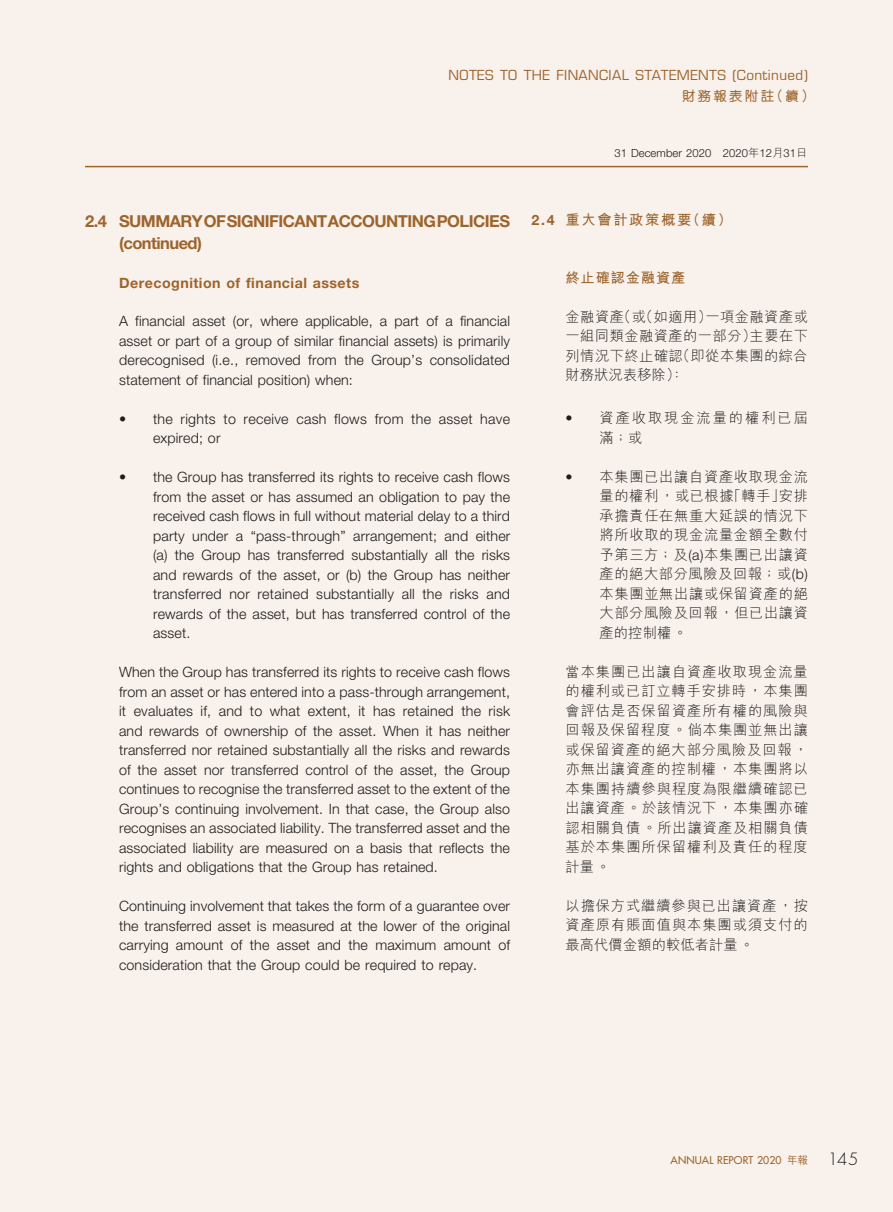
<style>
.page{position:relative;width:893px;height:1212px;background:#f9f1ec}
.page>*{position:absolute;margin:0;border:0;box-sizing:border-box;transform-origin:0 0}
.t1{font:700 16.5px/22.5px "Helvetica Neue LT Std";letter-spacing:-.03em;color:#9d642c}
.t2{font:300 16.5px "Futura Std";color:#1c1c1b}
.t3{font:300 14.25px/19.5px "Helvetica Neue LT Std";letter-spacing:.01em;color:#1c1c1b;text-align:justify}
.t4{font:300 14.25px/19.5px "M Hei HK";letter-spacing:.05em;color:#1c1c1b;text-align:justify}
.t5{font:700 14.25px "Helvetica Neue LT Std";letter-spacing:.035em;color:#9d642c}
.t6{font:300 14.25px/19.5px "M Hei HK";letter-spacing:.135em;color:#1c1c1b}
.t7{font:700 14.25px "M Hei HK";letter-spacing:.12em;color:#9d642c}
.t8{font:700 14.25px "M Hei HK";letter-spacing:.06em;color:#9d642c}
.t9{font:13.5px "Eurostile LT Std";letter-spacing:.03em;color:#9d642c}
.t10{font:500 13.5px "M Yuen HK";letter-spacing:.165em;color:#9d642c}
.t11{font:300 11.25px "Helvetica Neue LT Std";letter-spacing:.01em;color:#1c1c1b}
.t12{font:500 10.5px "Futura Std";letter-spacing:.01em;color:#9d642c}
.s1{font-family:"M Hei HK"}
.s2{font-family:"Helvetica Neue LT Std"}
</style>
<div class="page">
<hr style="left:85px;top:166px;width:723px;height:1px;background:#9d642c">
<p class="t9" style="left:449px;top:67px;width:361px">NOTES TO THE FINANCIAL STATEMENTS (Continued)</p>
<p class="t10" style="left:682px;top:87px;width:134px">財務報表附註（續）</p>
<p class="t11" style="left:614px;top:146px;width:195px">31 December 2020 2020<span class="s1">年</span>12<span class="s1">月</span>31<span class="s1">日</span></p>
<p class="t1" style="left:119px;top:209px;width:393px;text-indent:-34px">2.4 SUMMARY OF SIGNIFICANT ACCOUNTING POLICIES (continued)</p>
<p class="t5" style="left:119px;top:274px;width:242px">Derecognition of financial assets</p>
<p class="t3" style="left:119px;top:311px;width:393px">A financial asset (or, where applicable, a part of a financial asset or part of a group of similar financial assets) is primarily derecognised (i.e., removed from the Group’s consolidated statement of financial position) when:</p>
<p class="t3" style="left:153px;top:409px;width:359px;text-indent:-34px">• the rights to receive cash flows from the asset have expired; or</p>
<p class="t3" style="left:153px;top:467px;width:359px;text-indent:-34px">• the Group has transferred its rights to receive cash flows from the asset or has assumed an obligation to pay the received cash flows in full without material delay to a third party under a “pass-through” arrangement; and either (a) the Group has transferred substantially all the risks and rewards of the asset, or (b) the Group has neither transferred nor retained substantially all the risks and rewards of the asset, but has transferred control of the asset.</p>
<p class="t3" style="left:119px;top:662px;width:393px">When the Group has transferred its rights to receive cash flows from an asset or has entered into a pass-through arrangement, it evaluates if, and to what extent, it has retained the risk and rewards of ownership of the asset. When it has neither transferred nor retained substantially all the risks and rewards of the asset nor transferred control of the asset, the Group continues to recognise the transferred asset to the extent of the Group’s continuing involvement. In that case, the Group also recognises an associated liability. The transferred asset and the associated liability are measured on a basis that reflects the rights and obligations that the Group has retained.</p>
<p class="t3" style="left:119px;top:896px;width:393px">Continuing involvement that takes the form of a guarantee over the transferred asset is measured at the lower of the original carrying amount of the asset and the maximum amount of consideration that the Group could be required to repay.</p>
<p class="t7" style="left:531px;top:209px;width:202px"><span class="s2">2.4</span> 重大會計政策概要（續）</p>
<p class="t8" style="left:566px;top:267px;width:121px">終止確認金融資產</p>
<p class="t4" style="left:566px;top:306px;width:244px">金融資產（或（如適用）一項金融資產或一組同類金融資產的一部分）主要在下列情況下終止確認（即從本集團的綜合財務狀況表移除）：</p>
<p class="t6" style="left:600px;top:408px;width:210px;text-indent:-34px"><span class="s2">•</span> 資產收取現金流量的權利已屆滿；或</p>
<p class="t4" style="left:600px;top:466px;width:210px;text-indent:-34px"><span class="s2">•</span> 本集團已出讓自資產收取現金流量的權利，或已根據「轉手」安排承擔責任在無重大延誤的情況下將所收取的現金流量金額全數付予第三方；及<span class="s2">(a)</span>本集團已出讓資產的絕大部分風險及回報；或<span class="s2">(b)</span>本集團並無出讓或保留資產的絕大部分風險及回報，但已出讓資產的控制權。</p>
<p class="t4" style="left:566px;top:661px;width:244px">當本集團已出讓自資產收取現金流量的權利或已訂立轉手安排時，本集團會評估是否保留資產所有權的風險與回報及保留程度。倘本集團並無出讓或保留資產的絕大部分風險及回報，亦無出讓資產的控制權，本集團將以本集團持續參與程度為限繼續確認已出讓資產。於該情況下，本集團亦確認相關負債。所出讓資產及相關負債基於本集團所保留權利及責任的程度計量。</p>
<p class="t4" style="left:566px;top:895px;width:244px">以擔保方式繼續參與已出讓資產，按資產原有賬面值與本集團或須支付的最高代價金額的較低者計量。</p>
<p class="t12" style="left:671px;top:1153px;width:139px">ANNUAL REPORT 2020 <span class="s1">年報</span></p>
<p class="t2" style="left:828px;top:1148px;width:32px">145</p>
</div>
